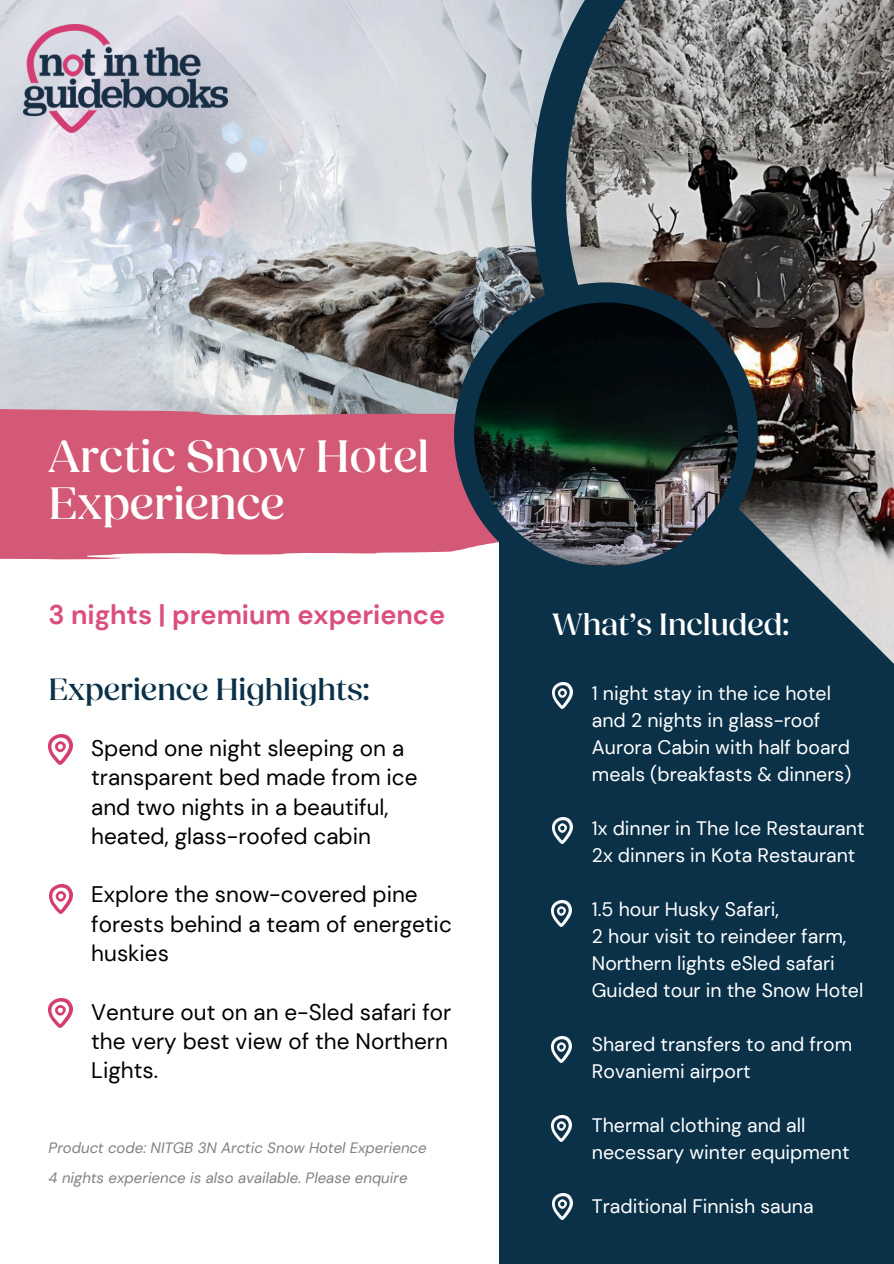
<style>
.page{position:relative;width:894px;height:1264px;background:#fff}
.page>*{position:absolute;margin:0;border:0;box-sizing:border-box;transform-origin:0 0}
.t1{font:500 46.5px/47.2px "Fields Display";color:#fff}
.t2{font:500 31.5px "Fields Display";color:#0a3148}
.t3{font:500 31.5px "Fields Display";color:#fff}
.t4{font:700 27px "DM Sans";color:#db4f7c}
.t5{font:22.5px/29.2px "DM Sans";color:#000}
.t6{font:19.5px/27px "DM Sans";color:#fff}
.t7{font:italic 15px "DM Sans";color:#818181}
</style>
<div class="page">
<div style="left:499px;top:429px;width:394px;height:834px;background:#0a3148"></div>
<img style="left:0;top:0;width:531px;height:408px">
<svg style="left:531px;top:0;width:362px;height:709px"></svg>
<div style="left:0;top:408px;width:454px;height:151px;background:#d35976"></div>
<svg style="left:454px;top:282px;width:303px;height:304px;fill:#0a3148"></svg>
<img style="left:474px;top:302px;width:263px;height:264px">
<img style="left:552px;top:682px;width:20px;height:26px">
<img style="left:552px;top:1193px;width:20px;height:26px">
<img style="left:552px;top:818px;width:20px;height:25px">
<img style="left:551px;top:900px;width:21px;height:26px">
<img style="left:49px;top:734px;width:23px;height:30px">
<img style="left:49px;top:998px;width:23px;height:29px">
<img style="left:49px;top:884px;width:24px;height:29px">
<img style="left:551px;top:1036px;width:21px;height:26px">
<img style="left:551px;top:1115px;width:21px;height:26px">
<img style="left:24px;top:24px;width:203px;height:108px">
<p class="t1" style="left:49px;top:433px;width:382px">Arctic Snow Hotel<br>Experience</p>
<p class="t4" style="left:49px;top:597px;width:398px">3 nights | premium experience</p>
<p class="t3" style="left:552px;top:604px;width:238px">What’s Included:</p>
<h5 class="t2" style="left:49px;top:669px;width:322px">Experience Highlights:</h5>
<p class="t5" style="left:91px;top:733px;width:328px">Spend one night sleeping on a transparent bed made from ice and two nights in a beautiful, heated, glass-roofed cabin</p>
<h5 class="t5" style="left:91px;top:880px;width:362px">Explore the snow-covered pine forests behind a team of energetic huskies</h5>
<p class="t5" style="left:91px;top:997px;width:361px">Venture out on an e-Sled safari for the very best view of the Northern<br>Lights.</p>
<p class="t7" style="left:49px;top:1138px;width:379px">Product code: NITGB 3N Arctic Snow Hotel Experience</p>
<p class="t7" style="left:49px;top:1167px;width:360px">4 nights experience is also available. Please enquire</p>
<p class="t6" style="left:591px;top:680px;width:261px">1 night stay in the ice hotel and 2 nights in glass-roof<br>Aurora Cabin with half board meals (breakfasts &amp; dinners)</p>
<h3 class="t6" style="left:591px;top:815px;width:274px">1x dinner in The Ice Restaurant<br>2x dinners in Kota Restaurant</h3>
<h2 class="t6" style="left:591px;top:896px;width:256px">1.5 hour Husky Safari,<br>2 hour visit to reindeer farm,</h2>
<p class="t6" style="left:591px;top:950px;width:273px">Northern lights eSled safari<br>Guided tour in the Snow Hotel</p>
<h4 class="t6" style="left:591px;top:1031px;width:262px">Shared transfers to and from<br>Rovaniemi airport</h4>
<h4 class="t6" style="left:591px;top:1112px;width:259px">Thermal clothing and all necessary winter equipment</h4>
<p class="t6" style="left:591px;top:1193px;width:223px">Traditional Finnish sauna</p>
</div>
